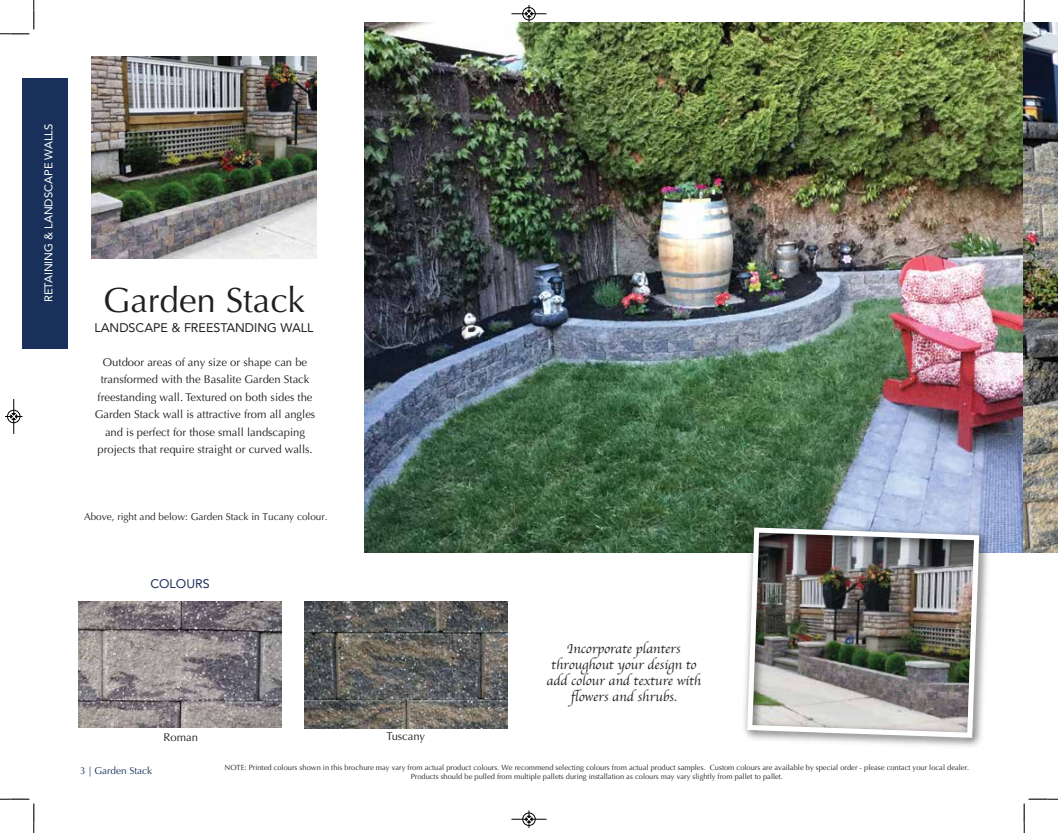
<style>
.page{position:relative;width:1058px;height:833px;background:#fff}
.page>*{position:absolute;margin:0;border:0;box-sizing:border-box;transform-origin:0 0}
.t1{font:35px "Optima";color:#231f20}
.t2{font:13.5px/16.2px "Apple Chancery";color:#231f20;text-align:center}
.t3{font:12.5px "Avenir";color:#231f20}
.t4{font:12.5px "Avenir";color:#19305a}
.t5{font:11.25px/17.5px "Optima LT Std";color:#231f20;text-align:center}
.t6{font:11.25px "Avenir";color:#fff}
.t7{font:10px "Optima LT Std";color:#231f20}
.t8{font:10px "Optima LT Std";color:#19305a}
.t9{font:7.5px/9px "Optima LT Std";color:#231f20;text-align:center}
</style>
<div class="page">
<div style="left:22px;top:78px;width:46px;height:270px;background:#19305a"></div>
<img style="left:91px;top:56px;width:225px;height:203px">
<img style="left:364px;top:22px;width:659px;height:530px">
<img style="left:738px;top:518px;width:255px;height:229px">
<img style="left:744px;top:525px;width:237px;height:215px">
<img style="left:79px;top:602px;width:202px;height:126px">
<img style="left:304px;top:601px;width:203px;height:127px">
<hr style="left:511px;top:14px;width:35px;height:1px;background:#000">
<div style="left:522px;top:7px;width:13px;height:13px;border:1px solid #000;border-radius:50%"></div>
<svg style="left:526px;top:5px;width:6px;height:17px"></svg>
<hr style="left:511px;top:819px;width:35px;height:1px;background:#000">
<div style="left:522px;top:812px;width:13px;height:13px;border:1px solid #000;border-radius:50%"></div>
<svg style="left:526px;top:810px;width:6px;height:18px"></svg>
<hr style="left:14px;top:399px;width:1px;height:35px;background:#000">
<div style="left:7px;top:410px;width:13px;height:13px;border:1px solid #000;border-radius:50%"></div>
<svg style="left:5px;top:413px;width:17px;height:6px"></svg>
<svg style="left:0;top:0;width:35px;height:35px"></svg>
<svg style="left:0;top:798px;width:35px;height:34px"></svg>
<svg style="left:1023px;top:0;width:35px;height:23px"></svg>
<svg style="left:1023px;top:798px;width:35px;height:34px"></svg>
<img style="left:1023px;top:23px;width:35px;height:529px">
<h3 class="t6" style="left:40px;top:302px;width:180px;rotate:-90deg">RETAINING &amp; LANDSCAPE WALLS</h3>
<h1 class="t1" style="left:103px;top:279px;width:203px">Garden Stack</h1>
<h3 class="t3" style="left:95px;top:317px;width:220px">LANDSCAPE &amp; FREESTANDING WALL</h3>
<p class="t5" style="left:95px;top:353px;width:222px">Outdoor areas of any size or shape can be transformed with the Basalite Garden Stack freestanding wall. Textured on both sides the Garden Stack wall is attractive from all angles and is perfect for those small landscaping projects that require straight or curved walls.</p>
<h3 class="t7" style="left:84px;top:511px;width:245px">Above, right and below: Garden Stack in Tucany colour.</h3>
<h3 class="t4" style="left:150px;top:573px;width:61px">COLOURS</h3>
<h3 class="t5" style="left:164px;top:728px;width:36px">Roman</h3>
<h3 class="t5" style="left:386px;top:727px;width:40px">Tuscany</h3>
<h2 class="t2" style="left:546px;top:640px;width:156px">Incorporate planters throughout your design to add colour and texture with flowers and shrubs.</h2>
<h3 class="t8" style="left:80px;top:764px;width:74px">3 | Garden Stack</h3>
<p class="t9" style="left:224px;top:763px;width:746px">NOTE: Printed colours shown in this brochure may vary from actual product colours. We recommend selecting colours from actual product samples. Custom colours are available by special order - please contact your local dealer.<br>Products should be pulled from multiple pallets during installation as colours may vary slightly from pallet to pallet.</p>
</div>
